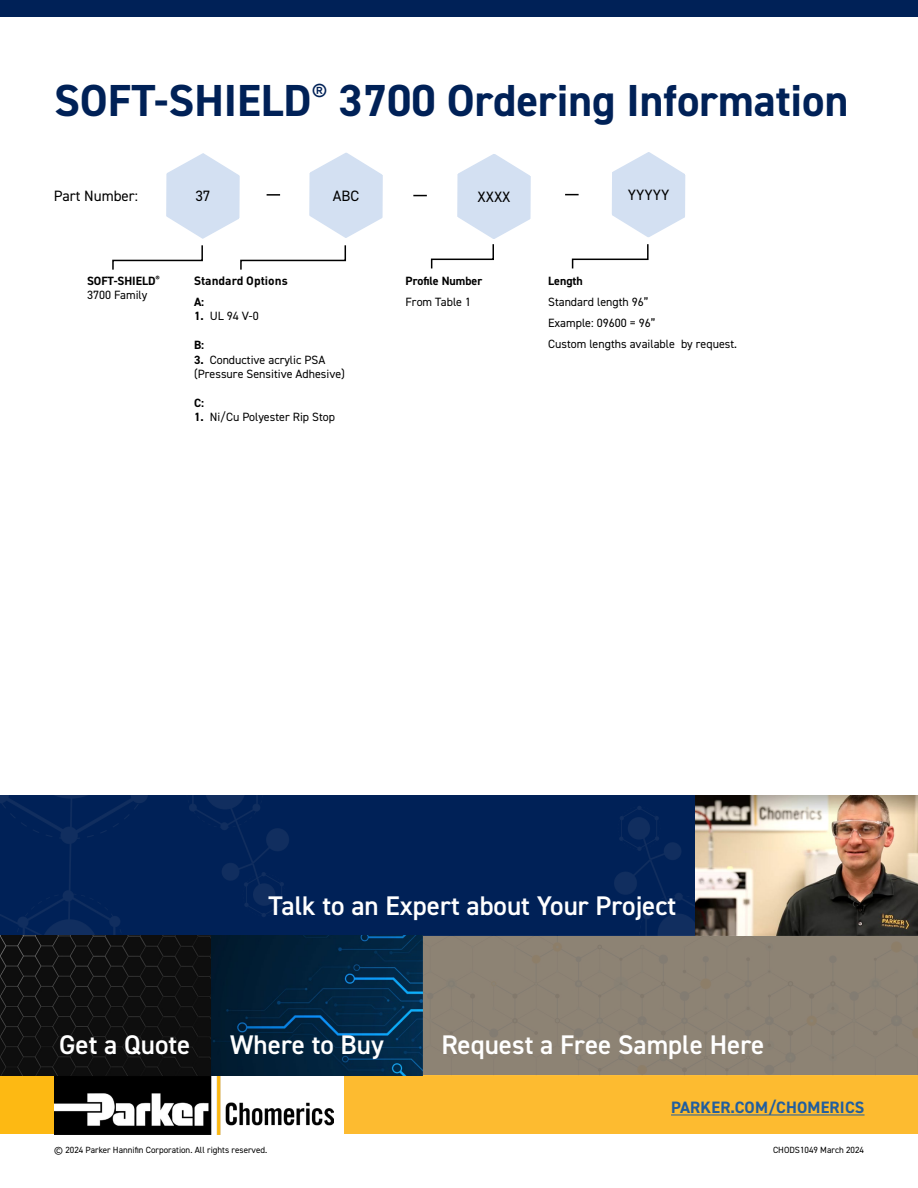
<style>
.page{position:relative;width:918px;height:1188px;background:#fff}
.page>*{position:absolute;margin:0;border:0;box-sizing:border-box;transform-origin:0 0}
.t1{font:700 45px "DIN2014";color:#002157}
.t2{font:600 27px "DIN2014";color:#fff}
.t3{font:700 16.5px "DIN2014";letter-spacing:.01em;color:#215e9e}
.t4{font:15px "DIN2014";color:#000}
.t5{font:12px/21.1px "DIN2014";color:#000}
.t6{font:700 12px/14.4px "DIN2014";color:#000}
.t7{font:700 12px "DINOT";color:#000}
.t8{font:9px "DIN2014";color:#000}
.s1{font-weight:400}
.s2{font-weight:700}
</style>
<div class="page">
<div style="left:344px;top:1075px;width:574px;height:59px;background:#fdbb30"></div>
<div style="left:0;top:1075px;width:77px;height:59px;background:#fdb913"></div>
<img style="left:54px;top:1075px;width:280px;height:59px">
<hr style="left:671px;top:1115px;width:194px;height:1px;background:#215e9e">
<div style="left:0;top:0;width:918px;height:17px;background:#002157"></div>
<img style="left:0;top:795px;width:918px;height:280px">
<svg style="left:413px;top:154px;width:118px;height:115px"></svg>
<svg style="left:112px;top:152px;width:271px;height:118px"></svg>
<svg style="left:565px;top:152px;width:121px;height:117px"></svg>
<h1 class="t1" style="left:54px;top:71px;width:796px">SOFT-SHIELD<sup>®</sup> 3700 Ordering Information</h1>
<p class="t4" style="left:54px;top:186px;width:86px">Part Number:</p>
<p class="t4" style="left:195px;top:187px;width:16px">37</p>
<p class="t4" style="left:333px;top:186px;width:28px">ABC</p>
<p class="t4" style="left:477px;top:187px;width:35px">XXXX</p>
<p class="t4" style="left:628px;top:185px;width:43px">YYYYY</p>
<p class="t6" style="left:87px;top:273px;width:74px">SOFT-SHIELD<sup>®<br></sup><span class="s1">3700 Family</span></p>
<p class="t7" style="left:194px;top:272px;width:95px">Standard Options</p>
<p class="t6" style="left:194px;top:294px;width:12px">A:</p>
<p class="t5" style="left:194px;top:305px;width:66px"><span class="s2">1.</span> UL 94 V-0</p>
<p class="t6" style="left:194px;top:338px;width:12px">B:</p>
<p class="t5" style="left:194px;top:352px;width:153px;line-height:14.4px"><span class="s2">3.</span> Conductive acrylic PSA (Pressure Sensitive Adhesive)</p>
<p class="t6" style="left:194px;top:395px;width:12px">C:</p>
<p class="t5" style="left:194px;top:406px;width:143px"><span class="s2">1.</span> Ni/Cu Polyester Rip Stop</p>
<p class="t6" style="left:406px;top:273px;width:78px">Profile Number</p>
<p class="t5" style="left:406px;top:291px;width:67px">From Table 1</p>
<p class="t6" style="left:548px;top:273px;width:36px">Length</p>
<p class="t5" style="left:548px;top:291px;width:190px">Standard length 96”<br>Example: 09600 = 96”<br>Custom lengths available by request.</p>
<h2 class="t2" style="left:269px;top:887px;width:409px">Talk to an Expert about Your Project</h2>
<h2 class="t2" style="left:59px;top:1027px;width:133px">Get a Quote</h2>
<h2 class="t2" style="left:230px;top:1027px;width:155px">Where to Buy</h2>
<h2 class="t2" style="left:441px;top:1027px;width:325px">Request a Free Sample Here</h2>
<p class="t8" style="left:54px;top:1144px;width:215px">© 2024 Parker Hannifin Corporation. All rights reserved.</p>
<h3 class="t3" style="left:671px;top:1097px;width:195px">PARKER.COM/CHOMERICS</h3>
<p class="t8" style="left:773px;top:1144px;width:92px">CHODS1049 March 2024</p>
</div>
